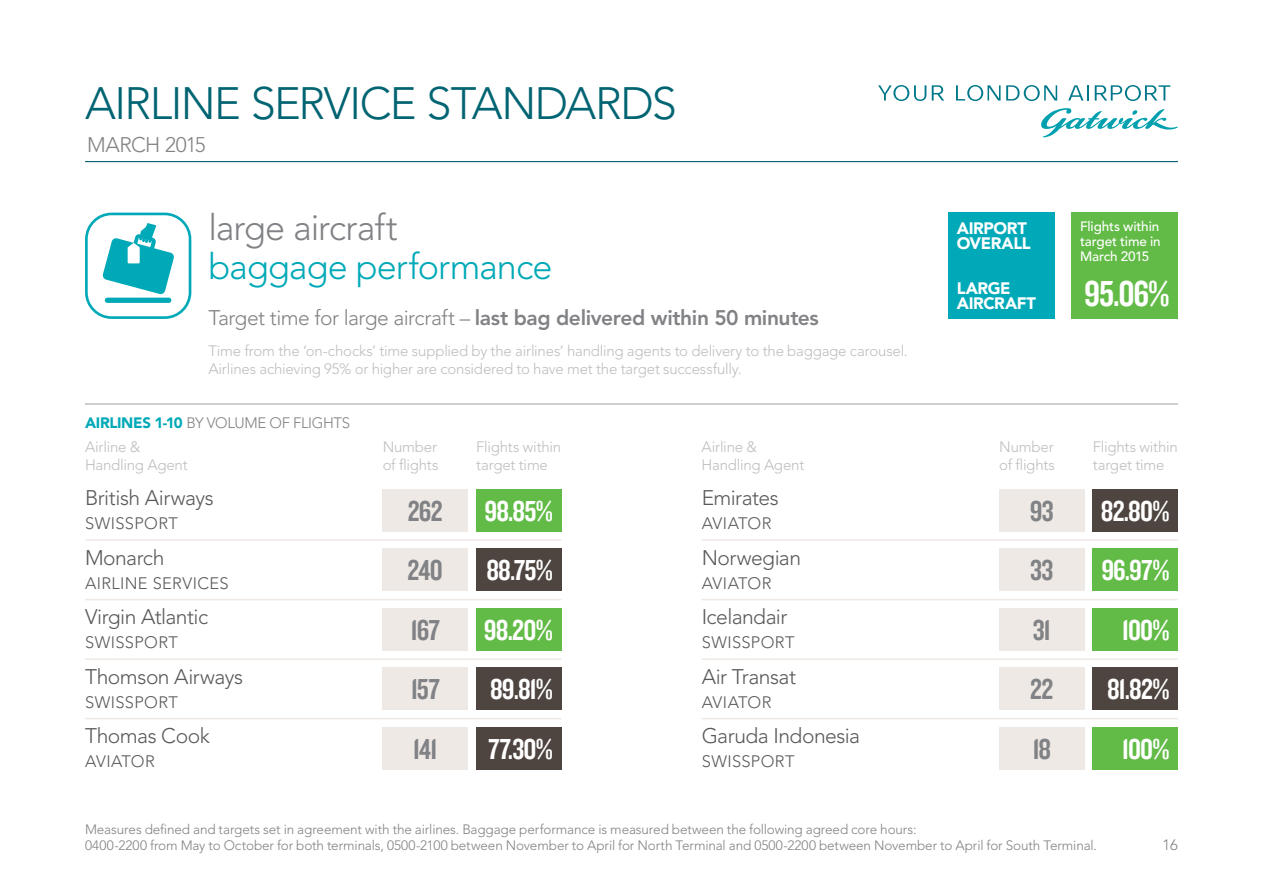
<style>
.page{position:relative;width:1263px;height:893px;background:#fff}
.page>*{position:absolute;margin:0;border:0;box-sizing:border-box;transform-origin:0 0}
.t1{font:300 45px "Avenir";letter-spacing:-.035em;color:#006472}
.t2{font:37.5px "Knockout HTF49 Liteweight";color:#fff}
.t3{font:300 36px "Avenir";letter-spacing:-.025em;color:#00a9b7}
.t4{font:300 36px "Avenir";letter-spacing:-.03em;color:#808285}
.t5{font:30px/59.6px "Knockout HTF49 Liteweight";letter-spacing:-.03em;color:#fff}
.t6{font:30px/59.6px "Knockout HTF49 Liteweight";letter-spacing:-.025em;color:#808285}
.t7{font:300 21px "Avenir";letter-spacing:-.025em;color:#58595b}
.t8{font:800 21px "Avenir";letter-spacing:-.015em;color:#808285}
.t9{font:300 21px "Avenir";letter-spacing:-.03em;color:#808285}
.t10{font:300 16.5px "Avenir";letter-spacing:.025em;color:#58595b}
.t11{font:900 16.5px/15px "Avenir";letter-spacing:-.025em;color:#fff}
.t12{font:300 15px/18px "Avenir";letter-spacing:-.015em;color:#bcbec0}
.t13{font:300 15px "Avenir";letter-spacing:-.02em;color:#808285}
.t14{font:300 13.5px/16.2px "Avenir";letter-spacing:-.01em;color:#808285}
.t15{font:500 13.5px/15px "Avenir";letter-spacing:-.01em;color:#fff;text-align:justify}
.s1{font-weight:300}
.s2{font-weight:900;color:#00a9b7}
</style>
<div class="page">
<svg style="left:1041px;top:108px;width:137px;height:29px"></svg>
<svg style="left:1068px;top:85px;width:21px;height:16px"></svg>
<svg style="left:878px;top:85px;width:48px;height:16px"></svg>
<svg style="left:1006px;top:85px;width:51px;height:16px"></svg>
<svg style="left:932px;top:85px;width:12px;height:16px"></svg>
<svg style="left:956px;top:85px;width:44px;height:16px"></svg>
<svg style="left:1095px;top:85px;width:75px;height:16px"></svg>
<hr style="left:85px;top:161px;width:1093px;height:1px;background:#006472">
<div style="left:948px;top:213px;width:106px;height:106px;background:#00a9b7"></div>
<div style="left:1071px;top:213px;width:107px;height:106px;background:#62bb46"></div>
<div style="left:383px;top:489px;width:85px;height:42px;background:#efe9e5"></div>
<div style="left:999px;top:608px;width:85px;height:43px;background:#efe9e5"></div>
<div style="left:999px;top:549px;width:85px;height:42px;background:#efe9e5"></div>
<div style="left:383px;top:549px;width:85px;height:42px;background:#efe9e5"></div>
<div style="left:999px;top:727px;width:85px;height:43px;background:#efe9e5"></div>
<div style="left:383px;top:608px;width:85px;height:43px;background:#efe9e5"></div>
<div style="left:999px;top:668px;width:85px;height:42px;background:#efe9e5"></div>
<div style="left:383px;top:668px;width:85px;height:42px;background:#efe9e5"></div>
<div style="left:383px;top:727px;width:85px;height:43px;background:#efe9e5"></div>
<div style="left:999px;top:489px;width:85px;height:42px;background:#efe9e5"></div>
<div style="left:476px;top:489px;width:85px;height:42px;background:#62bb46"></div>
<div style="left:1093px;top:608px;width:85px;height:43px;background:#62bb46"></div>
<div style="left:1093px;top:549px;width:85px;height:42px;background:#62bb46"></div>
<div style="left:476px;top:549px;width:85px;height:42px;background:#4e4540"></div>
<div style="left:1093px;top:727px;width:85px;height:43px;background:#62bb46"></div>
<div style="left:476px;top:608px;width:85px;height:43px;background:#62bb46"></div>
<div style="left:1093px;top:668px;width:85px;height:42px;background:#4e4540"></div>
<div style="left:476px;top:668px;width:85px;height:42px;background:#4e4540"></div>
<div style="left:476px;top:727px;width:85px;height:43px;background:#4e4540"></div>
<div style="left:1093px;top:489px;width:85px;height:42px;background:#4e4540"></div>
<hr style="left:85px;top:403px;width:1093px;height:2px;background:#bcbec0">
<hr style="left:85px;top:539px;width:476px;height:2px;background:#efe9e5">
<hr style="left:702px;top:539px;width:476px;height:2px;background:#efe9e5">
<hr style="left:702px;top:599px;width:476px;height:1px;background:#efe9e5">
<hr style="left:85px;top:599px;width:476px;height:1px;background:#efe9e5">
<hr style="left:702px;top:658px;width:476px;height:2px;background:#efe9e5">
<hr style="left:85px;top:658px;width:476px;height:2px;background:#efe9e5">
<hr style="left:702px;top:718px;width:476px;height:1px;background:#efe9e5">
<hr style="left:85px;top:718px;width:476px;height:1px;background:#efe9e5">
<svg style="left:85px;top:213px;width:106px;height:106px"></svg>
<h1 class="t1" style="left:85px;top:77px;width:593px">AIRLINE SERVICE STANDARDS</h1>
<h3 class="t9" style="left:87px;top:132px;width:120px">MARCH 2015</h3>
<h3 class="t4" style="left:208px;top:206px;width:191px">large aircraft</h3>
<h3 class="t3" style="left:208px;top:245px;width:346px">baggage performance</h3>
<h3 class="t8" style="left:208px;top:306px;width:612px"><span class="s1">Target time for large aircraft –</span> last bag delivered within 50 minutes</h3>
<p class="t12" style="left:208px;top:342px;width:701px">Time from the ‘on-chocks’ time supplied by the airlines’ handling agents to delivery to the baggage carousel.<br>Airlines achieving 95% or higher are considered to have met the target successfully.</p>
<p class="t13" style="left:85px;top:414px;width:267px"><span class="s2">AIRLINES 1-10</span> BY VOLUME OF FLIGHTS</p>
<p class="t11" style="left:957px;top:220px;width:75px">AIRPORT<br>OVERALL</p>
<p class="t11" style="left:957px;top:280px;width:81px">LARGE<br>AIRCRAFT</p>
<p class="t15" style="left:1080px;top:220px;width:82px">Flights within target time in March 2015</p>
<h2 class="t2" style="left:1084px;top:274px;width:87px">95.06%</h2>
<p class="t12" style="left:85px;top:437px;width:104px">Airline &amp;<br>Handling Agent</p>
<p class="t12" style="left:702px;top:437px;width:104px">Airline &amp;<br>Handling Agent</p>
<p class="t12" style="left:383px;top:437px;width:57px">Number of flights</p>
<p class="t12" style="left:999px;top:437px;width:57px">Number of flights</p>
<p class="t12" style="left:476px;top:437px;width:87px">Flights within target time</p>
<p class="t12" style="left:1093px;top:437px;width:87px">Flights within target time</p>
<h3 class="t7" style="left:85px;top:485px;width:130px">British Airways</h3>
<p class="t10" style="left:85px;top:514px;width:94px">SWISSPORT</p>
<h3 class="t7" style="left:85px;top:545px;width:81px">Monarch</h3>
<p class="t10" style="left:85px;top:573px;width:145px">AIRLINE SERVICES</p>
<h3 class="t7" style="left:85px;top:604px;width:125px">Virgin Atlantic</h3>
<p class="t10" style="left:85px;top:633px;width:94px">SWISSPORT</p>
<h3 class="t7" style="left:85px;top:664px;width:160px">Thomson Airways</h3>
<p class="t10" style="left:85px;top:692px;width:94px">SWISSPORT</p>
<h3 class="t7" style="left:85px;top:723px;width:126px">Thomas Cook</h3>
<p class="t10" style="left:85px;top:752px;width:71px">AVIATOR</p>
<h3 class="t6" style="left:408px;top:482px;width:36px">262</h3>
<h3 class="t7" style="left:702px;top:485px;width:79px">Emirates</h3>
<p class="t10" style="left:702px;top:514px;width:71px">AVIATOR</p>
<h3 class="t5" style="left:484px;top:482px;width:70px">98.85%</h3>
<h3 class="t6" style="left:1030px;top:482px;width:25px">93</h3>
<h3 class="t5" style="left:1101px;top:482px;width:70px">82.80%</h3>
<h3 class="t7" style="left:702px;top:545px;width:101px">Norwegian</h3>
<p class="t10" style="left:702px;top:573px;width:71px">AVIATOR</p>
<h3 class="t5" style="left:486px;top:541px;width:68px">88.75%</h3>
<h3 class="t5" style="left:1101px;top:541px;width:70px">96.97%</h3>
<h3 class="t6" style="left:407px;top:541px;width:37px">240</h3>
<h3 class="t6" style="left:1030px;top:541px;width:25px">33</h3>
<h3 class="t6" style="left:411px;top:601px;width:31px">167<br>157</h3>
<h3 class="t6" style="left:413px;top:720px;width:26px">141</h3>
<h3 class="t5" style="left:484px;top:601px;width:70px">98.20%<br>89.81%</h3>
<h3 class="t5" style="left:488px;top:720px;width:66px">77.30%</h3>
<h3 class="t7" style="left:702px;top:604px;width:87px">Icelandair</h3>
<p class="t10" style="left:702px;top:633px;width:94px">SWISSPORT</p>
<h3 class="t7" style="left:702px;top:664px;width:96px">Air Transat</h3>
<p class="t10" style="left:702px;top:692px;width:71px">AVIATOR</p>
<h3 class="t7" style="left:702px;top:723px;width:160px">Garuda Indonesia</h3>
<p class="t10" style="left:702px;top:752px;width:94px">SWISSPORT</p>
<h3 class="t6" style="left:1033px;top:601px;width:20px">31</h3>
<h3 class="t5" style="left:1122px;top:601px;width:49px">100%</h3>
<h3 class="t6" style="left:1030px;top:660px;width:25px">22</h3>
<h3 class="t5" style="left:1107px;top:660px;width:64px">81.82%</h3>
<h3 class="t6" style="left:1032px;top:720px;width:20px">18</h3>
<h3 class="t5" style="left:1122px;top:720px;width:49px">100%</h3>
<p class="t14" style="left:85px;top:821px;width:1013px">Measures defined and targets set in agreement with the airlines. Baggage performance is measured between the following agreed core hours:<br>0400-2200 from May to October for both terminals, 0500-2100 between November to April for North Terminal and 0500-2200 between November to April for South Terminal.</p>
<p class="t13" style="left:1162px;top:836px;width:17px">16</p>
</div>
